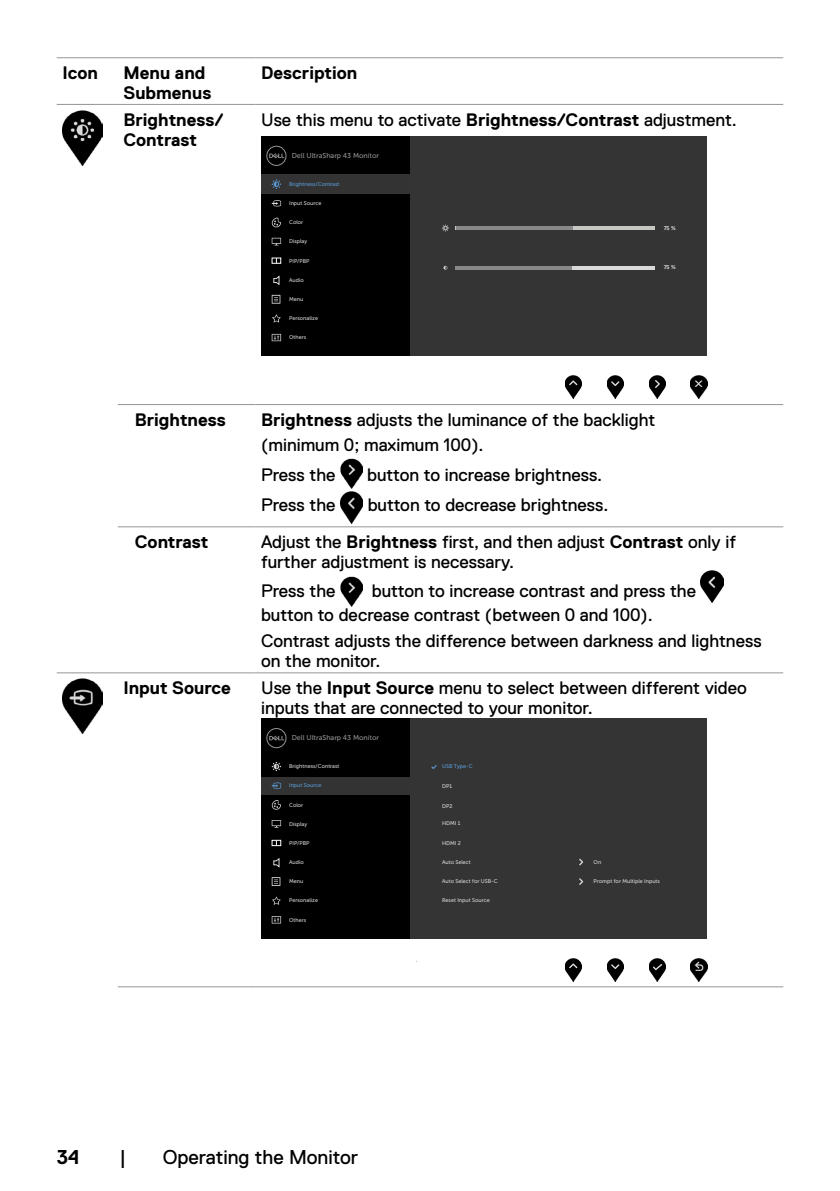
<style>
.page{position:relative;width:840px;height:1191px;background:#fff}
.page>*{position:absolute;margin:0;border:0;box-sizing:border-box;transform-origin:0 0}
.t1{font:20px "Dell Replica";color:#000}
.t2{font:700 20px "Dell Replica";color:#000}
.Table_Paragraph{font:18px/20px "Dell Replica";color:#000}
.Table_Head{font:700 18px/20px "Dell Replica";color:#000}
.Table_Paragraph-2{font:700 18px/20px "Dell Replica";color:#000}
.Table_Paragraph-Inde{font:700 18px "Dell Replica";color:#000}
.t3{font:7px "Museo Sans For Dell 500";color:#939393}
.t4{font:700 6.2px "Calibri";color:#d9d9d9}
.t5{font:5.4px "Museo Sans For Dell 500";color:#d9d9d9}
.t6{font:5.4px "Museo Sans For Dell 500";color:#5b9bd5}
.s1{font-weight:700}
</style>
<div class="page">
<hr style="left:57px;top:57px;width:61px;height:1px;background:#939598">
<hr style="left:118px;top:57px;width:137px;height:1px;background:#939598">
<hr style="left:255px;top:57px;width:527px;height:1px;background:#939598">
<hr style="left:57px;top:104px;width:61px;height:1px;background:#939598">
<hr style="left:118px;top:104px;width:137px;height:1px;background:#939598">
<hr style="left:255px;top:104px;width:527px;height:1px;background:#939598">
<hr style="left:118px;top:404px;width:137px;height:1px;background:#939598">
<hr style="left:255px;top:404px;width:527px;height:1px;background:#939598">
<hr style="left:118px;top:526px;width:137px;height:1px;background:#939598">
<hr style="left:255px;top:526px;width:527px;height:1px;background:#939598">
<hr style="left:57px;top:672px;width:61px;height:1px;background:#939598">
<hr style="left:118px;top:672px;width:137px;height:1px;background:#939598">
<hr style="left:255px;top:672px;width:527px;height:1px;background:#939598">
<hr style="left:118px;top:986px;width:137px;height:1px;background:#939598">
<hr style="left:255px;top:986px;width:527px;height:1px;background:#939598">
<img style="left:62px;top:110px;width:40px;height:56px">
<div style="left:261px;top:136px;width:445px;height:220px;background:#343435"></div>
<div style="left:261px;top:136px;width:148px;height:220px;background:#000"></div>
<svg style="left:266px;top:146px;width:20px;height:20px"></svg>
<hr style="left:455px;top:226px;width:199px;height:4px;background:#c6c6c2">
<hr style="left:455px;top:226px;width:117px;height:4px;background:#888">
<hr style="left:455px;top:266px;width:199px;height:4px;background:#d9d9d9">
<hr style="left:455px;top:266px;width:117px;height:4px;background:#888">
<div style="left:261px;top:175px;width:148px;height:19px;background:#333"></div>
<img style="left:565px;top:376px;width:16px;height:23px">
<img style="left:607px;top:376px;width:16px;height:23px">
<img style="left:649px;top:376px;width:16px;height:23px">
<img style="left:690px;top:376px;width:16px;height:23px">
<svg style="left:443px;top:266px;width:4px;height:4px"></svg>
<svg style="left:271px;top:179px;width:10px;height:10px"></svg>
<svg style="left:271px;top:200px;width:10px;height:6px"></svg>
<svg style="left:271px;top:217px;width:10px;height:11px"></svg>
<svg style="left:271px;top:238px;width:10px;height:7px"></svg>
<svg style="left:442px;top:225px;width:6px;height:6px"></svg>
<svg style="left:271px;top:295px;width:9px;height:9px"></svg>
<svg style="left:272px;top:314px;width:9px;height:9px"></svg>
<svg style="left:271px;top:334px;width:10px;height:7px"></svg>
<svg style="left:271px;top:257px;width:10px;height:7px"></svg>
<svg style="left:273px;top:276px;width:6px;height:9px"></svg>
<img style="left:340px;top:458px;width:22px;height:31px">
<img style="left:340px;top:491px;width:23px;height:32px">
<img style="left:340px;top:576px;width:22px;height:30px">
<img style="left:700px;top:571px;width:23px;height:31px">
<img style="left:62px;top:679px;width:40px;height:55px">
<div style="left:261px;top:718px;width:445px;height:220px;background:#343435"></div>
<div style="left:261px;top:718px;width:148px;height:39px;background:#000"></div>
<svg style="left:266px;top:728px;width:20px;height:20px"></svg>
<div style="left:261px;top:795px;width:148px;height:19px;background:#000"></div>
<div style="left:261px;top:814px;width:148px;height:19px;background:#000"></div>
<div style="left:261px;top:833px;width:148px;height:19px;background:#000"></div>
<div style="left:261px;top:852px;width:148px;height:19px;background:#000"></div>
<div style="left:261px;top:871px;width:148px;height:20px;background:#000"></div>
<div style="left:261px;top:891px;width:148px;height:19px;background:#000"></div>
<div style="left:261px;top:910px;width:148px;height:19px;background:#000"></div>
<div style="left:261px;top:929px;width:148px;height:9px;background:#000"></div>
<div style="left:261px;top:757px;width:148px;height:19px;background:#000"></div>
<img style="left:565px;top:958px;width:16px;height:23px">
<img style="left:607px;top:958px;width:16px;height:23px">
<img style="left:649px;top:958px;width:16px;height:23px">
<img style="left:690px;top:958px;width:16px;height:23px">
<svg style="left:271px;top:782px;width:10px;height:7px"></svg>
<svg style="left:271px;top:762px;width:10px;height:9px"></svg>
<svg style="left:431px;top:765px;width:5px;height:4px"></svg>
<svg style="left:271px;top:800px;width:10px;height:10px"></svg>
<svg style="left:271px;top:820px;width:10px;height:7px"></svg>
<svg style="left:271px;top:877px;width:9px;height:9px"></svg>
<svg style="left:272px;top:896px;width:9px;height:9px"></svg>
<svg style="left:271px;top:916px;width:10px;height:7px"></svg>
<svg style="left:271px;top:839px;width:10px;height:7px"></svg>
<svg style="left:579px;top:858px;width:3px;height:7px"></svg>
<svg style="left:579px;top:878px;width:3px;height:7px"></svg>
<svg style="left:273px;top:858px;width:6px;height:9px"></svg>
<p class="Table_Head" style="left:62px;top:63px;width:37px">Icon</p>
<p class="Table_Head" style="left:123px;top:63px;width:89px">Menu and<br>Submenus</p>
<p class="Table_Head" style="left:261px;top:63px;width:98px">Description</p>
<p class="Table_Paragraph-2" style="left:123px;top:110px;width:102px">Brightness/<br>Contrast</p>
<p class="Table_Paragraph" style="left:261px;top:110px;width:477px">Use this menu to activate <span class="s1">Brightness/Contrast</span> adjustment.</p>
<p class="t3" style="left:291px;top:152px;width:89px">Dell UltraSharp 43 Monitor</p>
<p class="t6" style="left:289px;top:181px;width:52px">Brightness/Contrast</p>
<p class="t5" style="left:289px;top:219px;width:16px">Color</p>
<p class="t5" style="left:289px;top:238px;width:20px">Display</p>
<p class="t5" style="left:289px;top:200px;width:34px">Input Source</p>
<p class="t4" style="left:663px;top:223px;width:14px">75 %</p>
<p class="t5" style="left:289px;top:258px;width:22px">PIP/PBP</p>
<p class="t5" style="left:289px;top:277px;width:16px">Audio</p>
<p class="t5" style="left:289px;top:296px;width:16px">Menu</p>
<p class="t5" style="left:289px;top:315px;width:30px">Personalize</p>
<p class="t5" style="left:289px;top:334px;width:19px">Others</p>
<p class="t4" style="left:663px;top:263px;width:14px">75 %</p>
<p class="Table_Paragraph-Inde" style="left:135px;top:409px;width:92px">Brightness</p>
<p class="Table_Paragraph" style="left:261px;top:409px;width:395px"><span class="s1">Brightness</span> adjusts the luminance of the backlight</p>
<p class="Table_Paragraph" style="left:261px;top:435px;width:224px">(minimum 0; maximum 100).</p>
<p class="Table_Paragraph" style="left:261px;top:465px;width:76px">Press the</p>
<p class="Table_Paragraph" style="left:367px;top:465px;width:236px">button to increase brightness.</p>
<p class="Table_Paragraph" style="left:261px;top:494px;width:76px">Press the</p>
<p class="Table_Paragraph" style="left:367px;top:494px;width:242px">button to decrease brightness.</p>
<p class="Table_Paragraph-Inde" style="left:135px;top:531px;width:75px">Contrast</p>
<p class="Table_Paragraph" style="left:261px;top:531px;width:476px">Adjust the <span class="s1">Brightness</span> first, and then adjust <span class="s1">Contrast</span> only if further adjustment is necessary.</p>
<p class="Table_Paragraph" style="left:261px;top:581px;width:76px">Press the</p>
<p class="Table_Paragraph" style="left:261px;top:579px;width:436px;line-height:24px;text-indent:111px">button to increase contrast and press the button to decrease contrast (between 0 and 100).</p>
<p class="Table_Paragraph" style="left:261px;top:631px;width:502px">Contrast adjusts the difference between darkness and lightness on the monitor.</p>
<p class="Table_Paragraph-2" style="left:123px;top:677px;width:109px">Input Source</p>
<p class="Table_Paragraph" style="left:261px;top:677px;width:487px">Use the <span class="s1">Input Source</span> menu to select between different video inputs that are connected to your monitor.</p>
<p class="t3" style="left:291px;top:734px;width:89px">Dell UltraSharp 43 Monitor</p>
<p class="t5" style="left:289px;top:763px;width:52px">Brightness/Contrast</p>
<p class="t6" style="left:289px;top:782px;width:34px">Input Source</p>
<p class="t5" style="left:442px;top:783px;width:11px">DP1</p>
<p class="t6" style="left:442px;top:763px;width:32px">USB Type-C</p>
<p class="t5" style="left:289px;top:801px;width:16px">Color</p>
<p class="t5" style="left:289px;top:821px;width:20px">Display</p>
<p class="t5" style="left:289px;top:840px;width:22px">PIP/PBP</p>
<p class="t5" style="left:289px;top:859px;width:16px">Audio</p>
<p class="t5" style="left:289px;top:878px;width:16px">Menu</p>
<p class="t5" style="left:289px;top:897px;width:30px">Personalize</p>
<p class="t5" style="left:289px;top:916px;width:19px">Others</p>
<p class="t5" style="left:442px;top:802px;width:12px">DP2</p>
<p class="t5" style="left:442px;top:840px;width:20px">HDMI 2</p>
<p class="t5" style="left:442px;top:820px;width:20px">HDMI 1</p>
<p class="t5" style="left:442px;top:859px;width:30px">Auto Select</p>
<p class="t5" style="left:593px;top:859px;width:9px">On</p>
<p class="t5" style="left:442px;top:878px;width:57px">Auto Select for USB-C</p>
<p class="t5" style="left:593px;top:878px;width:68px">Prompt for Multiple Inputs</p>
<p class="t5" style="left:442px;top:897px;width:49px">Reset Input Source</p>
<p class="t2" style="left:57px;top:1146px;width:24px">34</p>
<p class="t1" style="left:119px;top:1146px;width:8px">|</p>
<p class="t1" style="left:162px;top:1146px;width:197px">Operating the Monitor</p>
</div>
